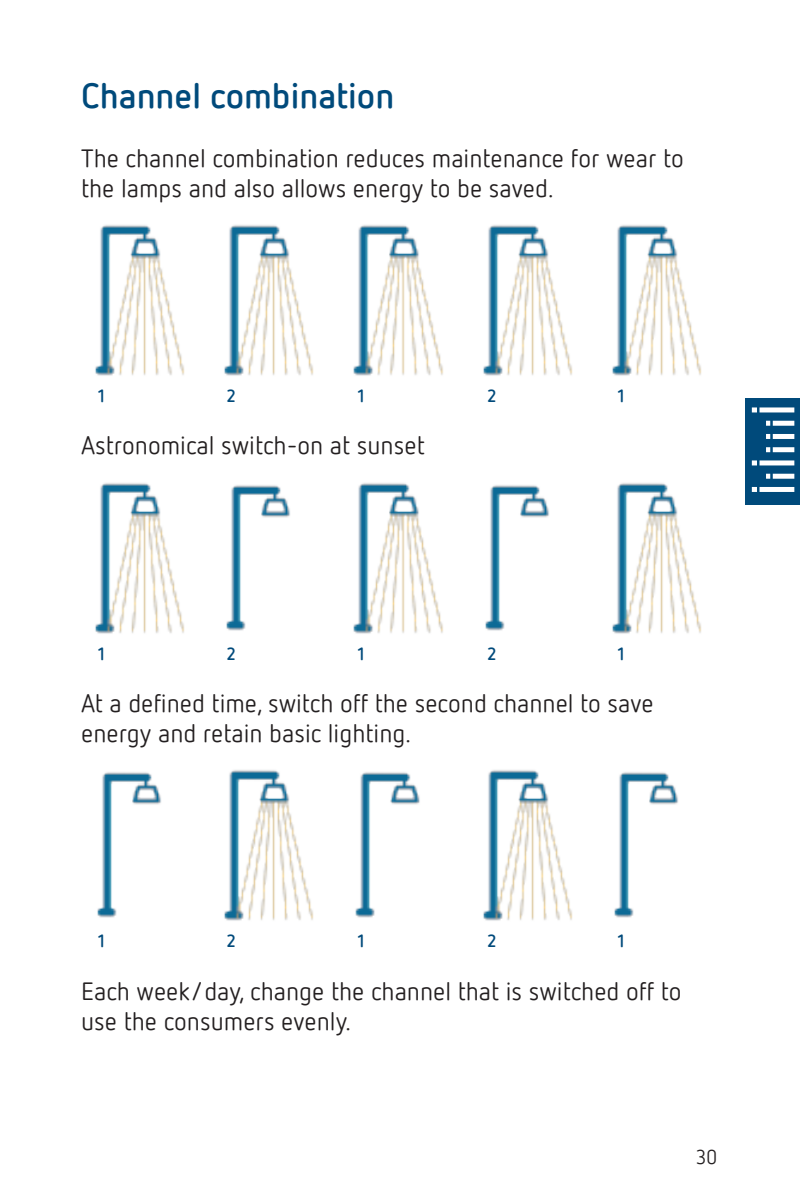
<style>
.page{position:relative;width:800px;height:1200px;background:#fff}
.page>*{position:absolute;margin:0;border:0;box-sizing:border-box;transform-origin:0 0}
.p_heading_level02{font:700 35px "Netto Offc Pro";color:#004a7b}
.Fließtext{font:25px/30px "Netto Offc Pro";color:#231f20}
.t1{font:20px "Netto Offc Pro";color:#231f20}
.t2{font:700 17.5px "Netto Offc Pro";color:#004a7b}
</style>
<div class="page">
<div style="left:745px;top:398px;width:55px;height:106px;background:#004a7b"></div>
<div style="left:752px;top:407px;width:42px;height:5px;background:#fff"></div>
<div style="left:766px;top:421px;width:28px;height:5px;background:#fff"></div>
<div style="left:766px;top:434px;width:28px;height:5px;background:#fff"></div>
<div style="left:766px;top:447px;width:28px;height:5px;background:#fff"></div>
<div style="left:766px;top:474px;width:28px;height:5px;background:#fff"></div>
<div style="left:752px;top:460px;width:42px;height:5px;background:#fff"></div>
<div style="left:752px;top:487px;width:42px;height:5px;background:#fff"></div>
<hr style="left:757px;top:406px;width:3px;height:92px;background:#004a7b">
<hr style="left:770px;top:419px;width:3px;height:36px;background:#004a7b">
<hr style="left:770px;top:470px;width:3px;height:14px;background:#004a7b">
<img style="left:95px;top:225px;width:90px;height:151px">
<img style="left:224px;top:225px;width:90px;height:151px">
<img style="left:353px;top:225px;width:90px;height:151px">
<img style="left:483px;top:225px;width:90px;height:151px">
<img style="left:612px;top:225px;width:90px;height:151px">
<img style="left:95px;top:483px;width:90px;height:151px">
<img style="left:226px;top:485px;width:64px;height:146px">
<img style="left:353px;top:483px;width:90px;height:151px">
<img style="left:485px;top:485px;width:64px;height:146px">
<img style="left:612px;top:483px;width:90px;height:151px">
<img style="left:97px;top:772px;width:64px;height:146px">
<img style="left:224px;top:770px;width:90px;height:151px">
<img style="left:355px;top:772px;width:65px;height:146px">
<img style="left:483px;top:770px;width:90px;height:151px">
<img style="left:614px;top:772px;width:64px;height:146px">
<p class="p_heading_level02" style="left:81px;top:73px;width:315px">Channel combination</p>
<p class="Fließtext" style="left:81px;top:142px;width:604px">The channel combination reduces maintenance for wear to the lamps and also allows energy to be saved.</p>
<p class="t2" style="left:97px;top:384px;width:11px">1</p>
<p class="t2" style="left:227px;top:384px;width:11px">2</p>
<p class="t2" style="left:357px;top:384px;width:11px">1</p>
<p class="t2" style="left:487px;top:384px;width:11px">2</p>
<p class="t2" style="left:616px;top:384px;width:11px">1</p>
<p class="Fließtext" style="left:81px;top:430px;width:345px">Astronomical switch-on at sunset</p>
<p class="t2" style="left:97px;top:642px;width:11px">1</p>
<p class="t2" style="left:227px;top:642px;width:11px">2</p>
<p class="t2" style="left:357px;top:642px;width:11px">1</p>
<p class="t2" style="left:487px;top:642px;width:11px">2</p>
<p class="t2" style="left:616px;top:642px;width:11px">1</p>
<p class="Fließtext" style="left:81px;top:688px;width:574px">At a defined time, switch off the second channel to save energy and retain basic lighting.</p>
<p class="t2" style="left:97px;top:929px;width:11px">1</p>
<p class="t2" style="left:227px;top:929px;width:11px">2</p>
<p class="t2" style="left:357px;top:929px;width:11px">1</p>
<p class="t2" style="left:487px;top:929px;width:11px">2</p>
<p class="t2" style="left:616px;top:929px;width:11px">1</p>
<p class="Fließtext" style="left:81px;top:975px;width:602px">Each week/day, change the channel that is switched off to use the consumers evenly.</p>
<p class="t1" style="left:696px;top:1144px;width:23px">30</p>
</div>
